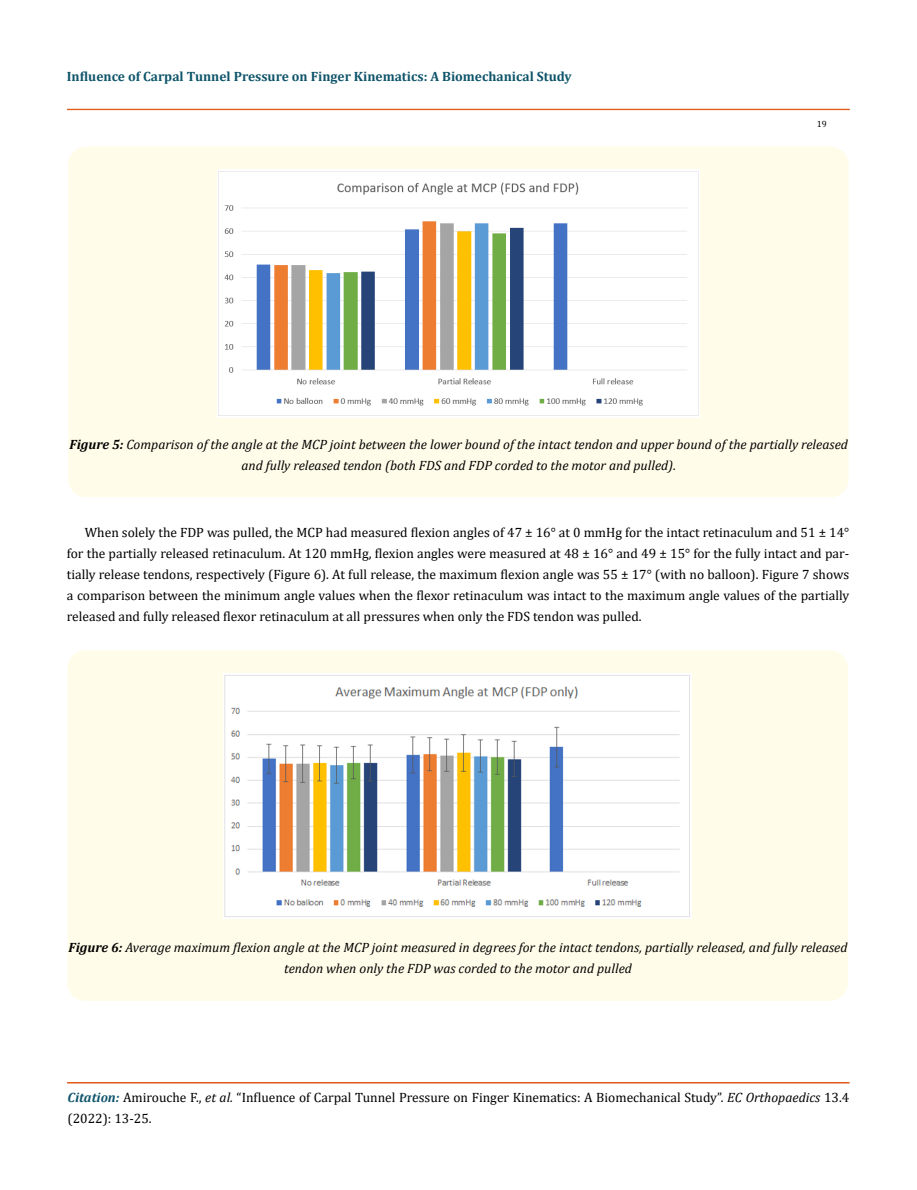
<style>
.page{position:relative;width:917px;height:1190px;background:#fff}
.page>*{position:absolute;margin:0;border:0;box-sizing:border-box;transform-origin:0 0}
.t1{font:13.5px/21px "Cambria";color:#000}
.t2{font:italic 13.5px/21px "Cambria";color:#000;text-align:center}
.t3{font:700 13.5px "Cambria";color:#0e546a}
.t4{font:9px "Cambria";color:#000}
.s1{font-weight:700}
.s2{font-weight:700;font-style:italic;color:#0e546a}
.s3{font-style:italic}
</style>
<div class="page">
<div style="left:67px;top:109px;width:782px;height:1px;border:1px solid #e05d1a"></div>
<div style="left:67px;top:1082px;width:782px;height:1px;border:1px solid #e05d1a"></div>
<div style="left:68px;top:147px;width:780px;height:350px;background:#fffde9;border-radius:18px"></div>
<img style="left:218px;top:169px;width:481px;height:248px">
<div style="left:68px;top:650px;width:779px;height:350px;background:#fffde9;border-radius:18px"></div>
<img style="left:224px;top:673px;width:467px;height:246px">
<p class="t3" style="left:67px;top:67px;width:506px">Influence of Carpal Tunnel Pressure on Finger Kinematics: A Biomechanical Study</p>
<p class="t4" style="left:816px;top:118px;width:11px">19</p>
<p class="t2" style="left:70px;top:433px;width:779px"><span class="s1">Figure 5:</span> Comparison of the angle at the MCP joint between the lower bound of the intact tendon and upper bound of the partially released and fully released tendon (both FDS and FDP corded to the motor and pulled).</p>
<p class="t1" style="left:67px;top:522px;width:783px;text-align:justify;text-indent:18px">When solely the FDP was pulled, the MCP had measured flexion angles of 47 ± 16° at 0 mmHg for the intact retinaculum and 51 ± 14° for the partially released retinaculum. At 120 mmHg, flexion angles were measured at 48 ± 16° and 49 ± 15° for the fully intact and par&shy;tially release tendons, respectively (Figure 6). At full release, the maximum flexion angle was 55 ± 17° (with no balloon). Figure 7 shows a comparison between the minimum angle values when the flexor retinaculum was intact to the maximum angle values of the partially released and fully released flexor retinaculum at all pressures when only the FDS tendon was pulled.</p>
<p class="t2" style="left:69px;top:936px;width:780px"><span class="s1">Figure 6:</span> Average maximum flexion angle at the MCP joint measured in degrees for the intact tendons, partially released, and fully released tendon when only the FDP was corded to the motor and pulled</p>
<p class="t1" style="left:68px;top:1086px;width:783px"><span class="s2">Citation:</span> Amirouche F., <span class="s3">et al.</span> “Influence of Carpal Tunnel Pressure on Finger Kinematics: A Biomechanical Study”. <span class="s3">EC Orthopaedics</span> 13.4 (2022): 13-25.</p>
</div>
